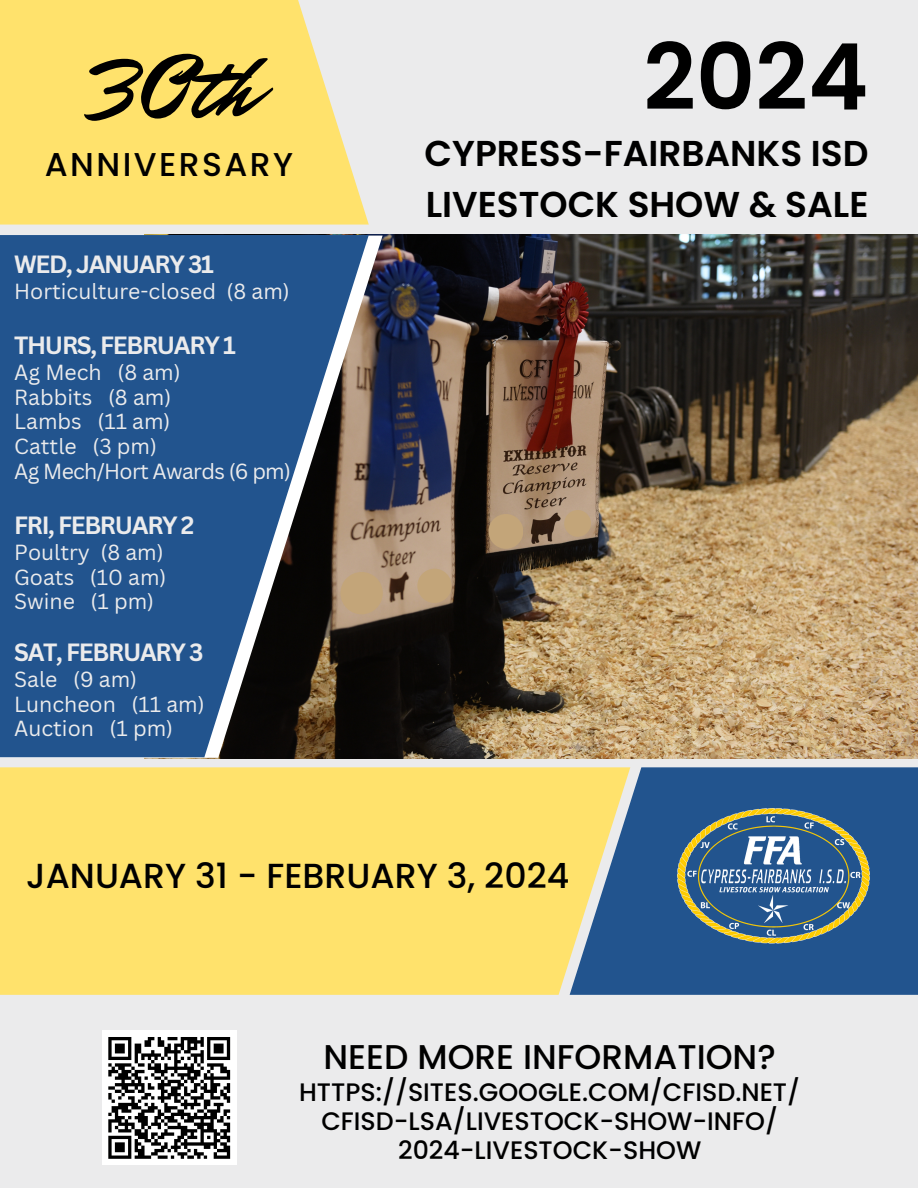
<style>
.page{position:relative;width:918px;height:1188px;background:#ebebec}
.page>*{position:absolute;margin:0;border:0;box-sizing:border-box;transform-origin:0 0}
.t1{font:600 91.8px "Poppins";color:#000}
.t2{font:90px "Mr Dafoe";color:#000}
.t3{font:600 36px "Poppins";color:#000}
.t4{font:500 34.8px "Poppins";color:#000}
.t5{font:500 34.35px "Poppins";color:#000}
.t6{font:500 33px "Poppins";letter-spacing:.075em;color:#000}
.t7{font:500 25.35px "Poppins";color:#000}
.t8{font:700 24.3px "Canva Sans";letter-spacing:-.055em;color:#ebebec}
.t9{font:21.3px "Canva Sans";color:#ebebec}
.t10{font:21.3px "Canva Sans";letter-spacing:-.035em;color:#ebebec}
</style>
<div class="page">
<img style="left:145px;top:235px;width:773px;height:524px">
<div style="left:0;top:767px;width:570px;height:228px;background:#ffe26c"></div>
<svg style="left:0;top:236px;width:383px;height:522px;background:#423f47"></svg>
<svg style="left:0;top:235px;width:369px;height:522px;background:#2e537f"></svg>
<svg style="left:570px;top:767px;width:348px;height:228px;background:#436a8e"></svg>
<svg style="left:0;top:0;width:369px;height:225px;background:#fde278"></svg>
<img style="left:678px;top:809px;width:191px;height:137px">
<div style="left:340px;top:572px;width:43px;height:42px;background:#c3a579;border-radius:50%"></div>
<div style="left:417px;top:569px;width:35px;height:34px;background:#c3a579;border-radius:50%"></div>
<div style="left:489px;top:514px;width:34px;height:35px;background:#c3a579;border-radius:50%"></div>
<div style="left:564px;top:510px;width:27px;height:27px;background:#c3a579;border-radius:50%"></div>
<div style="left:102px;top:1030px;width:135px;height:135px;background:#fff"></div>
<svg style="left:108px;top:1037px;width:123px;height:122px"></svg>
<p class="t2" style="left:82px;top:26px;width:176px">30th</p>
<p class="t6" style="left:45px;top:141px;width:250px">ANNIVERSARY</p>
<p class="t8" style="left:14px;top:247px;width:201px">WED, JANUARY 31</p>
<p class="t9" style="left:14px;top:276px;width:277px">Horticulture-closed (8 am)</p>
<p class="t8" style="left:14px;top:328px;width:223px">THURS, FEBRUARY 1</p>
<p class="t9" style="left:14px;top:357px;width:168px">Ag Mech (8 am)</p>
<p class="t9" style="left:14px;top:382px;width:159px">Rabbits (8 am)</p>
<p class="t9" style="left:14px;top:407px;width:158px">Lambs (11 am)</p>
<p class="t9" style="left:14px;top:431px;width:144px">Cattle (3 pm)</p>
<p class="t10" style="left:14px;top:456px;width:278px">Ag Mech/Hort Awards (6 pm)</p>
<p class="t8" style="left:14px;top:508px;width:182px">FRI, FEBRUARY 2</p>
<p class="t9" style="left:14px;top:537px;width:151px">Poultry (8 am)</p>
<p class="t9" style="left:14px;top:562px;width:154px">Goats (10 am)</p>
<p class="t9" style="left:14px;top:587px;width:141px">Swine (1 pm)</p>
<p class="t8" style="left:14px;top:635px;width:191px">SAT, FEBRUARY 3</p>
<p class="t9" style="left:14px;top:664px;width:124px">Sale (9 am)</p>
<p class="t9" style="left:14px;top:689px;width:192px">Luncheon (11 am)</p>
<p class="t9" style="left:14px;top:714px;width:160px">Auction (1 pm)</p>
<p class="t1" style="left:643px;top:13px;width:227px">2024</p>
<p class="t3" style="left:425px;top:129px;width:445px">CYPRESS-FAIRBANKS ISD</p>
<p class="t3" style="left:426px;top:179px;width:444px">LIVESTOCK SHOW &amp; SALE</p>
<p class="t4" style="left:26px;top:852px;width:545px">JANUARY 31 - FEBRUARY 3, 2024</p>
<p class="t5" style="left:324px;top:1033px;width:454px">NEED MORE INFORMATION?</p>
<p class="t7" style="left:299px;top:1074px;width:503px">HTTPS://SITES.GOOGLE.COM/CFISD.NET/</p>
<p class="t7" style="left:321px;top:1103px;width:458px">CFISD-LSA/LIVESTOCK-SHOW-INFO/</p>
<p class="t7" style="left:398px;top:1132px;width:305px">2024-LIVESTOCK-SHOW</p>
</div>
